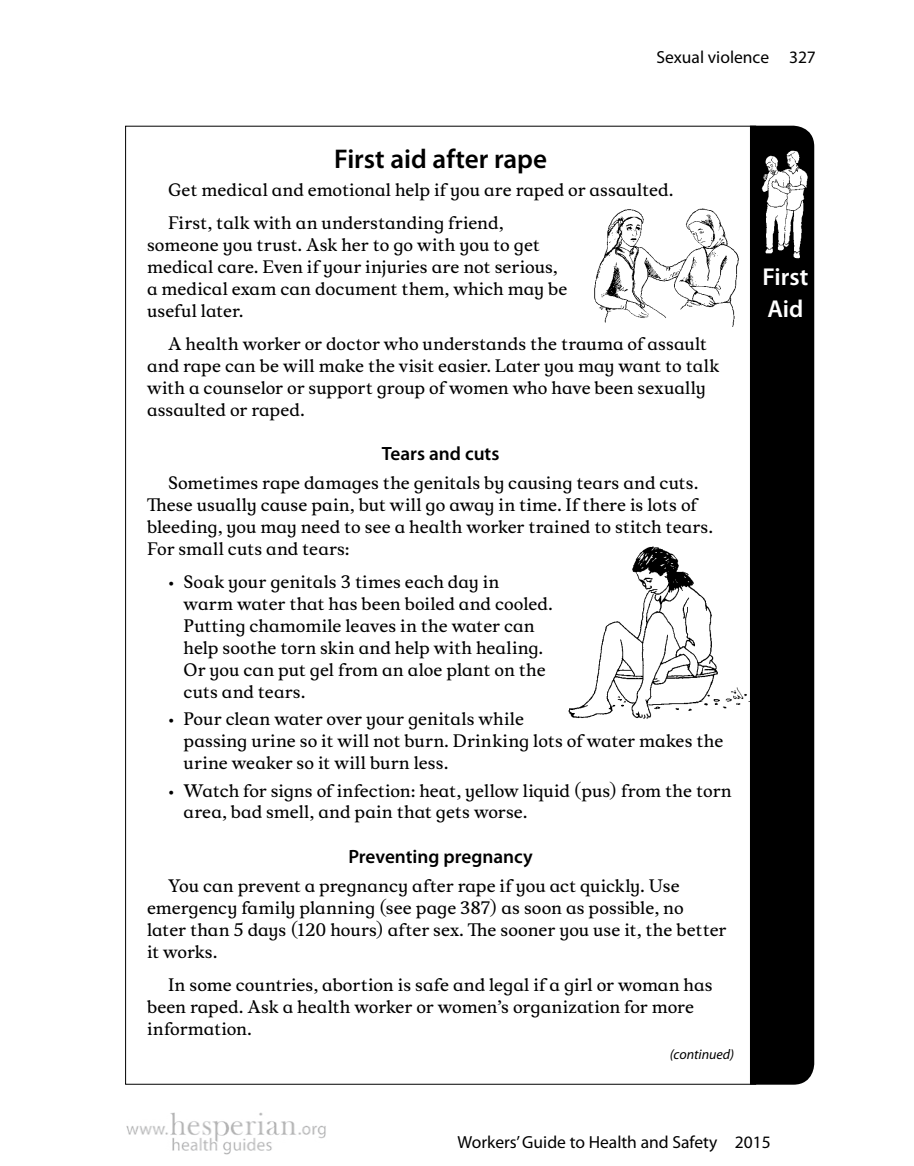
<style>
.page{position:relative;width:914px;height:1166px;background:#fff}
.page>*{position:absolute;margin:0;border:0;box-sizing:border-box;transform-origin:0 0}
.t1{font:600 27.12px "Myriad Pro";color:#000}
.t2{font:600 24.5px/31.5px "Myriad Pro";color:#fff}
.t3{font:600 19.25px "Myriad Pro";color:#000}
.t4{font:17.5px "Myriad Pro";color:#000}
.t5{font:16.62px/21.9px "Musee Alt";color:#000}
.t6{font:italic 14px "Myriad Pro";color:#000}
.s1{font-size:17.5px}
</style>
<div class="page">
<img style="left:594px;top:208px;width:145px;height:118px">
<img style="left:568px;top:546px;width:182px;height:173px">
<div style="left:750px;top:126px;width:64px;height:958px;background:#000"></div>
<img style="left:757px;top:152px;width:49px;height:105px">
<div style="left:754px;top:149px;width:55px;height:111px;border:2px solid #000"></div>
<img style="left:126px;top:1112px;width:200px;height:42px">
<p class="t4" style="left:656px;top:47px;width:161px">Sexual violence 327</p>
<h1 class="t1" style="left:334px;top:142px;width:214px">First aid after rape</h1>
<p class="t5" style="left:168px;top:174px;width:506px;line-height:33.2px">Get medical and emotional help if you are raped or assaulted.<br>First, talk with an understanding friend,</p>
<p class="t5" style="left:147px;top:235px;width:422px">someone you trust. Ask her to go with you to get medical care. Even if your injuries are not serious, a medical exam can document them, which may be useful later.</p>
<p class="t5" style="left:147px;top:333px;width:573px;text-indent:21px">A health worker or doctor who understands the trauma of assault and rape can be will make the visit easier. Later you may want to talk with a counselor or support group of women who have been sexually assaulted or raped.</p>
<p class="t3" style="left:382px;top:441px;width:119px">Tears and cuts</p>
<p class="t5" style="left:147px;top:473px;width:567px;text-indent:21px">Sometimes rape damages the genitals by causing tears and cuts.<br>These usually cause pain, but will go away in time. If there is lots of bleeding, you may need to see a health worker trained to stitch tears.<br>For small cuts and tears:</p>
<p class="t5" style="left:184px;top:571px;width:370px;text-indent:-16px"><span class="s1">•</span> Soak your genitals 3 times each day in warm water that has been boiled and cooled.<br>Putting chamomile leaves in the water can help soothe torn skin and help with healing.<br>Or you can put gel from an aloe plant on the cuts and tears.</p>
<p class="t5" style="left:184px;top:708px;width:541px;text-indent:-16px"><span class="s1">•</span> Pour clean water over your genitals while<br>passing urine so it will not burn. Drinking lots of water makes the urine weaker so it will burn less.</p>
<p class="t5" style="left:184px;top:780px;width:549px;text-indent:-16px"><span class="s1">•</span> Watch for signs of infection: heat, yellow liquid (pus) from the torn area, bad smell, and pain that gets worse.</p>
<p class="t3" style="left:348px;top:844px;width:186px">Preventing pregnancy</p>
<p class="t5" style="left:147px;top:875px;width:581px;text-indent:21px">You can prevent a pregnancy after rape if you act quickly. Use emergency family planning (see page 387) as soon as possible, no later than 5 days (120 hours) after sex. The sooner you use it, the better it works.</p>
<p class="t5" style="left:147px;top:974px;width:567px;text-indent:21px">In some countries, abortion is safe and legal if a girl or woman has been raped. Ask a health worker or women’s organization for more information.</p>
<p class="t6" style="left:669px;top:1045px;width:66px">(continued)</p>
<h2 class="t2" style="left:762px;top:260px;width:47px">First<br>Aid</h2>
<p class="t4" style="left:457px;top:1132px;width:315px">Workers’ Guide to Health and Safety 2015</p>
</div>
